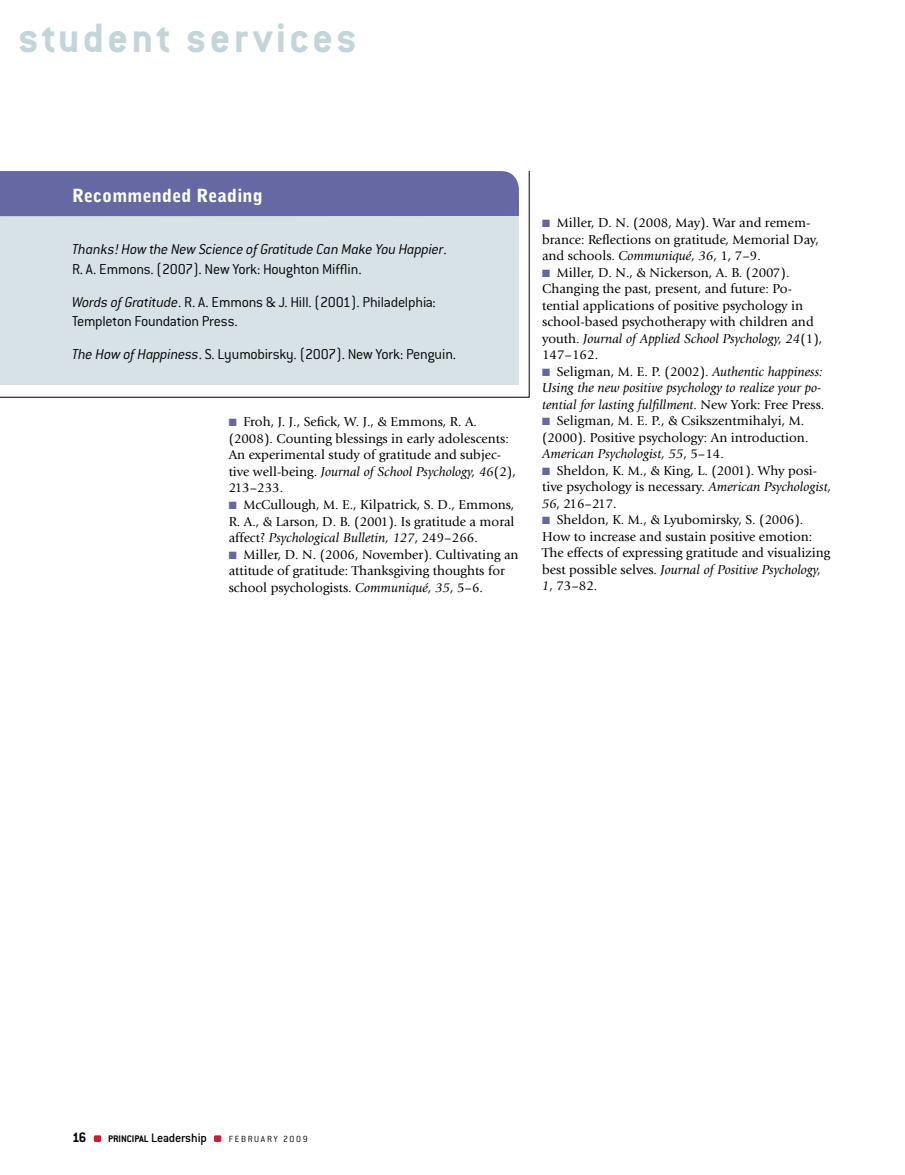
<style>
.page{position:relative;width:905px;height:1175px;background:#fff}
.page>*{position:absolute;margin:0;border:0;box-sizing:border-box;transform-origin:0 0}
.t1{font:700 45px "Conduit ITC";letter-spacing:.075em;color:#c4d5d9}
.t2{font:900 18px "Bell Gothic";color:#fff}
.t3{font:300 15.75px/19.5px "Conduit ITC";letter-spacing:-.015em;color:#000}
.t4{font:italic 300 15.75px/19.5px "Conduit ITC";letter-spacing:-.015em;color:#000}
.t5{font:700 15px "Conduit ITC";color:#000}
.t6{font:13.5px/16.5px "Giovanni LT";color:#000}
.t7{font:italic 13.5px/16.5px "Giovanni LT";color:#000}
.t8{font:500 13.5px "Conduit ITC";letter-spacing:-.015em;color:#000}
.t9{font:300 9.75px "Conduit ITC";letter-spacing:.165em;color:#000}
.s1{font-style:normal}
.s2{font-style:italic}
.s3{color:#6568a2}
.s4{font-weight:700;font-size:10.5px}
</style>
<div class="page">
<div style="left:214px;top:1135px;width:7px;height:7px;background:#d71635;border-radius:2px"></div>
<div style="left:94px;top:1135px;width:7px;height:7px;background:#d71635;border-radius:2px"></div>
<svg style="left:0;top:171px;width:529px;height:227px"></svg>
<div style="left:0;top:201px;width:519px;height:184px;background:#d6e2e5"></div>
<div style="left:0;top:171px;width:519px;height:45px;background:#6568a2"></div>
<p class="t1" style="left:18px;top:12px;width:340px">student services</p>
<p class="t2" style="left:72px;top:184px;width:192px">Recommended Reading</p>
<p class="t4" style="left:72px;top:239px;width:376px">Thanks! How the New Science of Gratitude Can Make You Happier<span class="s1">.<br>R. A. Emmons. (2007). New York: Houghton Mifflin.</span></p>
<p class="t3" style="left:72px;top:292px;width:365px"><span class="s2">Words of Gratitude</span>. R. A. Emmons &amp; J. Hill. (2001). Philadelphia:<br>Templeton Foundation Press.</p>
<p class="t3" style="left:72px;top:344px;width:386px"><span class="s2">The How of Happiness</span>. S. Lyumobirsky. (2007). New York: Penguin.</p>
<p class="t6" style="left:229px;top:414px;width:288px"><span class="s3">■</span> Froh, J. J., Sefick, W. J., &amp; Emmons, R. A. (2008). Counting blessings in early adolescents:<br>An experimental study of gratitude and subjec&shy;tive well-being. <span class="s2">Journal of School Psychology, 46</span>(2), 213–233.</p>
<p class="t6" style="left:229px;top:496px;width:287px;text-align:justify"><span class="s3">■</span> McCullough, M. E., Kilpatrick, S. D., Emmons, R. A., &amp; Larson, D. B. (2001). Is gratitude a moral affect? <span class="s2">Psychological Bulletin, 127</span>, 249–266.</p>
<p class="t6" style="left:229px;top:546px;width:291px"><span class="s3">■</span> Miller, D. N. (2006, November). Cultivating an attitude of gratitude: Thanksgiving thoughts for school psychologists. <span class="s2">Communiqué, 35</span>, 5–6.</p>
<p class="t6" style="left:542px;top:215px;width:278px"><span class="s3">■</span> Miller, D. N. (2008, May). War and remem&shy;brance: Reflections on gratitude, Memorial Day, and schools. <span class="s2">Communiqué, 36</span>, 1, 7–9.</p>
<p class="t6" style="left:542px;top:264px;width:282px"><span class="s3">■</span> Miller, D. N., &amp; Nickerson, A. B. (2007).<br>Changing the past, present, and future: Po&shy;tential applications of positive psychology in school-based psychotherapy with children and youth. <span class="s2">Journal of Applied School Psychology, 24</span>(1), 147–162.</p>
<p class="t7" style="left:542px;top:363px;width:283px"><span class="s3">■</span> <span class="s1">Seligman, M. E. P. (2002).</span> Authentic happiness:<br>Using the new positive psychology to realize your po&shy;tential for lasting fulfillment<span class="s1">. New York: Free Press.</span></p>
<p class="t6" style="left:542px;top:413px;width:268px"><span class="s3">■</span> Seligman, M. E. P., &amp; Csikszentmihalyi, M. (2000). Positive psychology: An introduction.<br><span class="s2">American Psychologist, 55</span>, 5–14.</p>
<p class="t6" style="left:542px;top:462px;width:291px"><span class="s3">■</span> Sheldon, K. M., &amp; King, L. (2001). Why posi&shy;tive psychology is necessary. <span class="s2">American Psychologist,<br>56</span>, 216–217.</p>
<p class="t6" style="left:542px;top:512px;width:289px"><span class="s3">■</span> Sheldon, K. M., &amp; Lyubomirsky, S. (2006).<br>How to increase and sustain positive emotion:<br>The effects of expressing gratitude and visualizing best possible selves. <span class="s2">Journal of Positive Psychology, 1</span>, 73–82.</p>
<p class="t5" style="left:72px;top:1128px;width:16px">16</p>
<p class="t8" style="left:108px;top:1130px;width:100px"><span class="s4">Principal</span> Leadership</p>
<p class="t9" style="left:229px;top:1133px;width:81px">feb ruary 2009</p>
</div>
